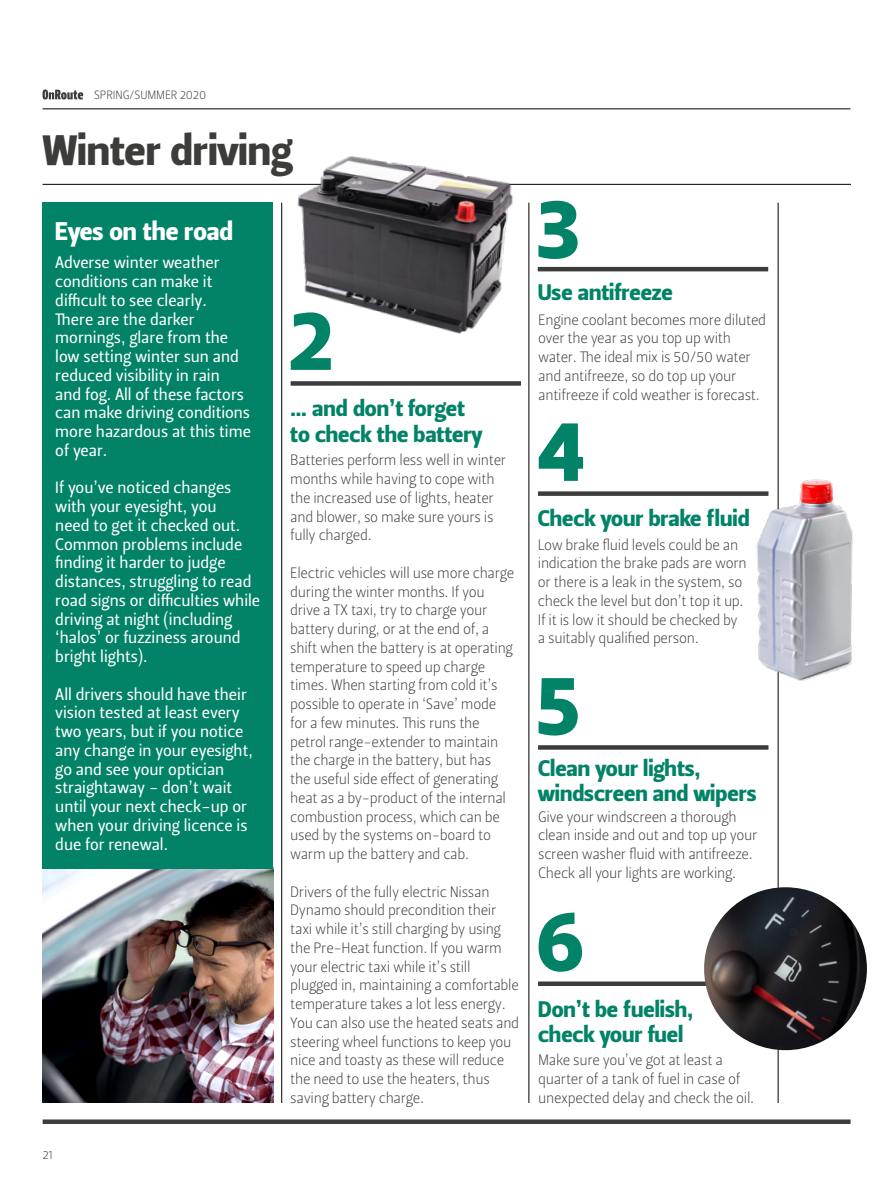
<style>
.page{position:relative;width:893px;height:1191px;background:#fff}
.page>*{position:absolute;margin:0;border:0;box-sizing:border-box;transform-origin:0 0}
.big_numbers{font:87px "Leitura Sans Grot 4";color:#028367}
.t1{font:42.3px "Leitura Sans Grot 4";color:#3c3c3b}
.boxout_heading{font:25.5px "Leitura Sans Grot 4";color:#fff}
.subhead{font:22.5px/25.5px "Leitura Sans Grot 4";color:#028367}
.boxout_body_copy{font:16.5px/18.8px "Leitura Sans Grot 2";color:#fff}
.body_copy{font:15px/18.8px "Leitura Sans Grot 1";letter-spacing:-.02em;color:#3c3c3b}
.t2{font:12px "Leitura Sans Grot 1";letter-spacing:-.005em;color:#3c3c3b}
</style>
<div class="page">
<hr style="left:43px;top:184px;width:808px;height:1px;background:#000">
<div style="left:538px;top:981px;width:230px;height:5px;background:#3c3c3b"></div>
<hr style="left:778px;top:203px;width:1px;height:900px;background:#000">
<img style="left:704px;top:887px;width:163px;height:163px;border-radius:81px">
<img style="left:756px;top:463px;width:97px;height:222px">
<img style="left:281px;top:156px;width:245px;height:197px">
<img style="left:43px;top:868px;width:230px;height:235px">
<div style="left:43px;top:203px;width:230px;height:665px;background:#028367"></div>
<hr style="left:528px;top:203px;width:1px;height:900px;background:#000">
<hr style="left:281px;top:203px;width:1px;height:900px;background:#000">
<svg style="left:538px;top:745px;width:230px;height:4px"></svg>
<div style="left:538px;top:491px;width:230px;height:5px;background:#3c3c3b"></div>
<hr style="left:538px;top:267px;width:230px;height:4px;background:#3c3c3b">
<div style="left:291px;top:381px;width:230px;height:5px;background:#3c3c3b"></div>
<svg style="left:43px;top:90px;width:40px;height:10px"></svg>
<hr style="left:43px;top:108px;width:807px;height:1px;background:#000">
<div style="left:43px;top:1119px;width:808px;height:5px;background:#3c3c3b"></div>
<p class="t2" style="left:94px;top:88px;width:114px">SPRING/SUMMER 2020</p>
<h2 class="t1" style="left:44px;top:125px;width:250px">Winter driving</h2>
<h3 class="boxout_heading" style="left:55px;top:216px;width:179px">Eyes on the road</h3>
<p class="boxout_body_copy" style="left:55px;top:253px;width:197px">Adverse winter weather conditions can make it difficult to see clearly.<br>There are the darker mornings, glare from the low setting winter sun and reduced visibility in rain<br>and fog. All of these factors can make driving conditions more hazardous at this time of year.</p>
<p class="boxout_body_copy" style="left:55px;top:478px;width:206px">If you’ve noticed changes with your eyesight, you<br>need to get it checked out.<br>Common problems include finding it harder to judge distances, struggling to read road signs or difficulties while driving at night (including ‘halos’ or fuzziness around bright lights).</p>
<p class="boxout_body_copy" style="left:55px;top:685px;width:199px">All drivers should have their vision tested at least every two years, but if you notice any change in your eyesight, go and see your optician straightaway - don’t wait until your next check-up or when your driving licence is due for renewal.</p>
<p class="t2" style="left:43px;top:1148px;width:12px">21</p>
<h3 class="big_numbers" style="left:288px;top:288px;width:48px">2</h3>
<h3 class="subhead" style="left:290px;top:396px;width:193px">… and don’t forget to check the battery</h3>
<p class="body_copy" style="left:290px;top:451px;width:217px">Batteries perform less well in winter months while having to cope with the increased use of lights, heater and blower, so make sure yours is fully charged.</p>
<p class="body_copy" style="left:290px;top:563px;width:226px">Electric vehicles will use more charge during the winter months. If you drive a TX taxi, try to charge your battery during, or at the end of, a shift when the battery is at operating temperature to speed up charge times. When starting from cold it’s possible to operate in ‘Save’ mode for a few minutes. This runs the petrol range-extender to maintain the charge in the battery, but has the useful side effect of generating heat as a by-product of the internal combustion process, which can be used by the systems on-board to warm up the battery and cab.</p>
<p class="body_copy" style="left:290px;top:882px;width:230px">Drivers of the fully electric Nissan Dynamo should precondition their taxi while it’s still charging by using the Pre-Heat function. If you warm your electric taxi while it’s still plugged in, maintaining a comfortable temperature takes a lot less energy.<br>You can also use the heated seats and steering wheel functions to keep you nice and toasty as these will reduce the need to use the heaters, thus saving battery charge.</p>
<h3 class="big_numbers" style="left:535px;top:177px;width:48px">3</h3>
<h3 class="subhead" style="left:538px;top:279px;width:136px">Use antifreeze</h3>
<p class="body_copy" style="left:538px;top:310px;width:229px">Engine coolant becomes more diluted over the year as you top up with water. The ideal mix is 50/50 water and antifreeze, so do top up your antifreeze if cold weather is forecast.</p>
<h3 class="big_numbers" style="left:538px;top:399px;width:49px">4</h3>
<h3 class="subhead" style="left:538px;top:505px;width:213px">Check your brake fluid</h3>
<p class="body_copy" style="left:538px;top:535px;width:210px">Low brake fluid levels could be an indication the brake pads are worn or there is a leak in the system, so check the level but don’t top it up.<br>If it is low it should be checked by a suitably qualified person.</p>
<h3 class="big_numbers" style="left:535px;top:653px;width:48px">5</h3>
<h3 class="subhead" style="left:538px;top:755px;width:220px">Clean your lights, windscreen and wipers</h3>
<p class="body_copy" style="left:538px;top:807px;width:221px">Give your windscreen a thorough clean inside and out and top up your screen washer fluid with antifreeze.<br>Check all your lights are working.</p>
<h3 class="big_numbers" style="left:535px;top:889px;width:52px">6</h3>
<h3 class="subhead" style="left:538px;top:996px;width:157px">Don’t be fuelish, check your fuel</h3>
<p class="body_copy" style="left:538px;top:1051px;width:218px">Make sure you’ve got at least a quarter of a tank of fuel in case of unexpected delay and check the oil.</p>
</div>
